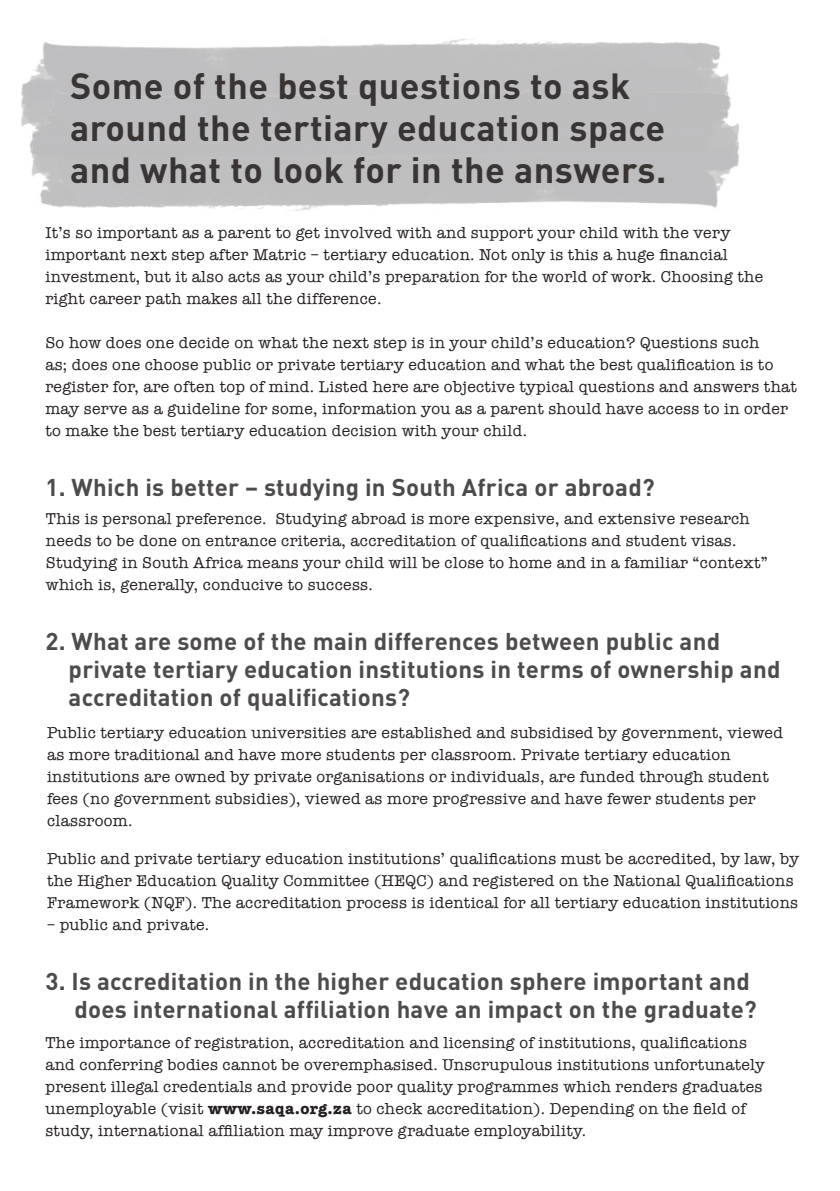
<style>
.page{position:relative;width:840px;height:1191px;background:#fff}
.page>*{position:absolute;margin:0;border:0;box-sizing:border-box;transform-origin:0 0}
.t1{font:700 36px/42px "DIN";letter-spacing:.01em;color:#393535}
.t2{font:700 24px/28px "DIN";letter-spacing:.01em;color:#4e4b4c}
.t3{font:16px/22px "American Typewriter";letter-spacing:.02em;color:#241f1f}
.s1{font-weight:700}
</style>
<div class="page">
<img style="left:40px;top:39px;width:681px;height:23px">
<img style="left:21px;top:62px;width:718px;height:149px">
<h1 class="t1" style="left:70px;top:63px;width:597px">Some of the best questions to ask around the tertiary education space and what to look for in the answers.</h1>
<p class="t3" style="left:45px;top:221px;width:719px">It’s so important as a parent to get involved with and support your child with the very important next step after Matric – tertiary education. Not only is this a huge financial investment, but it also acts as your child’s preparation for the world of work. Choosing the right career path makes all the difference.</p>
<p class="t3" style="left:45px;top:331px;width:752px">So how does one decide on what the next step is in your child’s education? Questions such<br>as; does one choose public or private tertiary education and what the best qualification is to register for, are often top of mind. Listed here are objective typical questions and answers that may serve as a guideline for some, information you as a parent should have access to in order to make the best tertiary education decision with your child.</p>
<h2 class="t2" style="left:45px;top:472px;width:610px">1. Which is better – studying in South Africa or abroad?</h2>
<p class="t3" style="left:46px;top:508px;width:722px">This is personal preference. Studying abroad is more expensive, and extensive research needs to be done on entrance criteria, accreditation of qualifications and student visas.<br>Studying in South Africa means your child will be close to home and in a familiar “context” which is, generally, conducive to success.</p>
<h2 class="t2" style="left:69px;top:626px;width:713px;text-indent:-23px">2. What are some of the main differences between public and private tertiary education institutions in terms of ownership and accreditation of qualifications?</h2>
<p class="t3" style="left:47px;top:721px;width:737px">Public tertiary education universities are established and subsidised by government, viewed as more traditional and have more students per classroom. Private tertiary education institutions are owned by private organisations or individuals, are funded through student fees (no government subsidies), viewed as more progressive and have fewer students per classroom.</p>
<p class="t3" style="left:47px;top:847px;width:753px">Public and private tertiary education institutions’ qualifications must be accredited, by law, by the Higher Education Quality Committee (HEQC) and registered on the National Qualifications<br>Framework (NQF). The accreditation process is identical for all tertiary education institutions</p>
<p class="t3" style="left:47px;top:913px;width:164px">– public and private.</p>
<h2 class="t2" style="left:45px;top:966px;width:712px;text-align:right">3. Is accreditation in the higher education sphere important and does international affiliation have an impact on the graduate?</h2>
<p class="t3" style="left:45px;top:1031px;width:720px">The importance of registration, accreditation and licensing of institutions, qualifications and conferring bodies cannot be overemphasised. Unscrupulous institutions unfortunately present illegal credentials and provide poor quality programmes which renders graduates unemployable (visit <span class="s1">www.saqa.org.za</span> to check accreditation). Depending on the field of study, international affiliation may improve graduate employability.</p>
</div>
